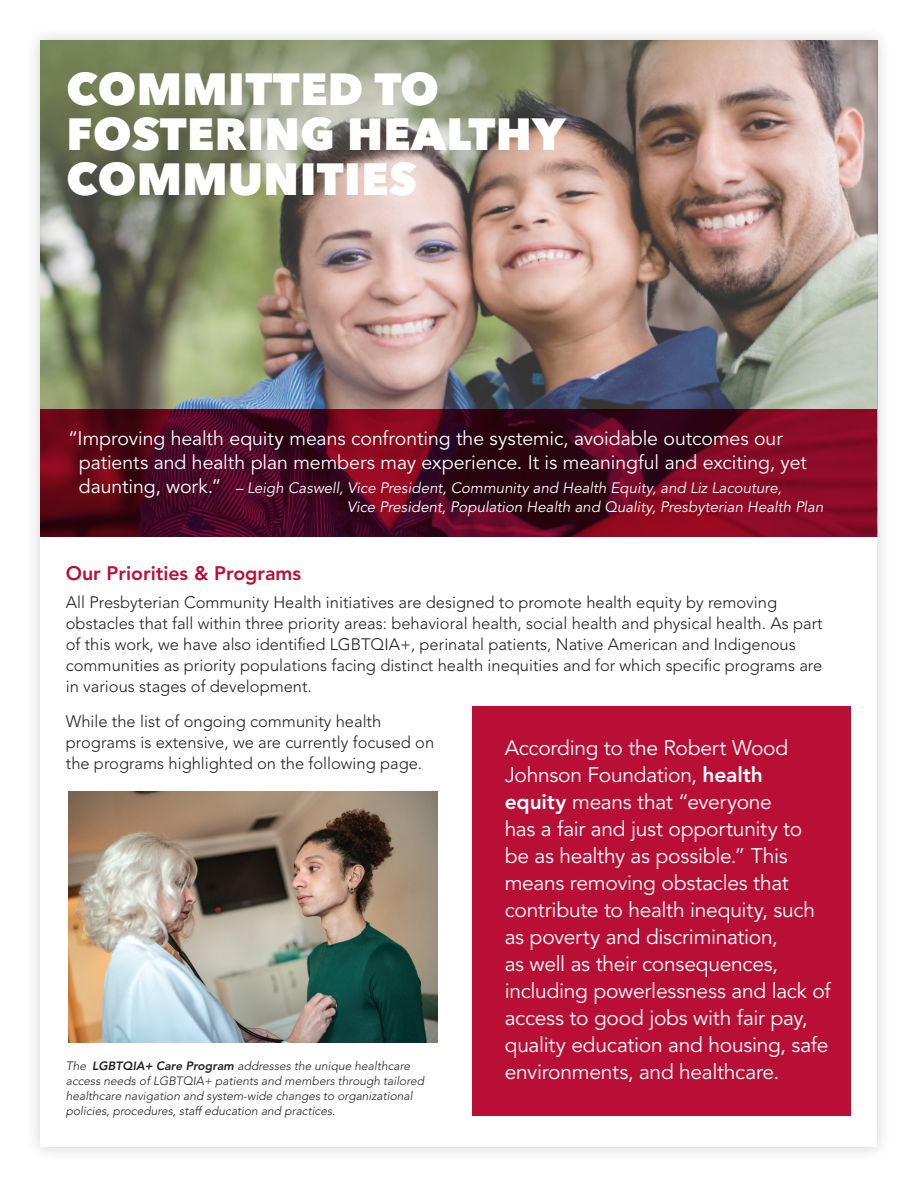
<style>
.page{position:relative;width:918px;height:1188px;background:#fff}
.page>*{position:absolute;margin:0;border:0;box-sizing:border-box;transform-origin:0 0}
.t1{font:800 45px/45px "Avenir Next";letter-spacing:.01em;color:#fff}
.t2{font:21px/27px "Avenir LT Std";letter-spacing:-.015em;color:#fff}
.t3{font:19.5px/24px "Avenir LT Std";letter-spacing:-.005em;color:#fff}
.t4{font:800 19.5px "Avenir LT Std";color:#b90f36}
.t5{font:300 16.5px/21px "Avenir LT Std";color:#231f20}
.t6{font:italic 15px/19.5px "Avenir LT Std";color:#fff}
.t7{font:italic 300 12px/15px "Avenir LT Std";color:#231f20}
.s1{font-style:normal;font-size:19.5px}
.s2{font-weight:800}
</style>
<div class="page">
<div style="left:25px;top:25px;width:868px;height:1138px;background:#231f20;opacity:.2"></div>
<div style="left:40px;top:40px;width:838px;height:1108px;background:#fff"></div>
<img style="left:40px;top:40px;width:838px;height:369px">
<svg style="left:40px;top:409px;width:838px;height:127px;background:#5b071e"></svg>
<div style="left:472px;top:706px;width:379px;height:410px;background:#b90f36"></div>
<img style="left:68px;top:791px;width:369px;height:252px">
<h1 class="t1" style="left:67px;top:66px;width:501px">COMMITTED TO<br>FOSTERING HEALTHY<br>COMMUNITIES</h1>
<p class="t3" style="left:79px;top:427px;width:729px;text-indent:-11px">“Improving health equity means confronting the systemic, avoidable outcomes our patients and health plan members may experience. It is meaningful and exciting, yet</p>
<p class="t6" style="left:347px;top:478px;width:478px;text-indent:-268px"><span class="s1">daunting, work.”</span> – Leigh Caswell, Vice President, Community and Health Equity, and Liz Lacouture,<br>Vice President, Population Health and Quality, Presbyterian Health Plan</p>
<p class="t4" style="left:66px;top:562px;width:237px">Our Priorities &amp; Programs</p>
<p class="t5" style="left:66px;top:592px;width:758px">All Presbyterian Community Health initiatives are designed to promote health equity by removing obstacles that fall within three priority areas: behavioral health, social health and physical health. As part of this work, we have also identified LGBTQIA+, perinatal patients, Native American and Indigenous communities as priority populations facing distinct health inequities and for which specific programs are in various stages of development.</p>
<p class="t5" style="left:66px;top:711px;width:370px">While the list of ongoing community health programs is extensive, we are currently focused on the programs highlighted on the following page.</p>
<p class="t2" style="left:505px;top:735px;width:327px">According to the Robert Wood<br>Johnson Foundation, <span class="s2">health<br>equity</span> means that “everyone<br>has a fair and just opportunity to be as healthy as possible.” This means removing obstacles that contribute to health inequity, such as poverty and discrimination,<br>as well as their consequences, including powerlessness and lack of access to good jobs with fair pay, quality education and housing, safe environments, and healthcare.</p>
<p class="t7" style="left:66px;top:1059px;width:360px">The <span class="s2">LGBTQIA+ Care Program</span> addresses the unique healthcare access needs of LGBTQIA+ patients and members through tailored healthcare navigation and system-wide changes to organizational policies, procedures, staff education and practices.</p>
</div>
